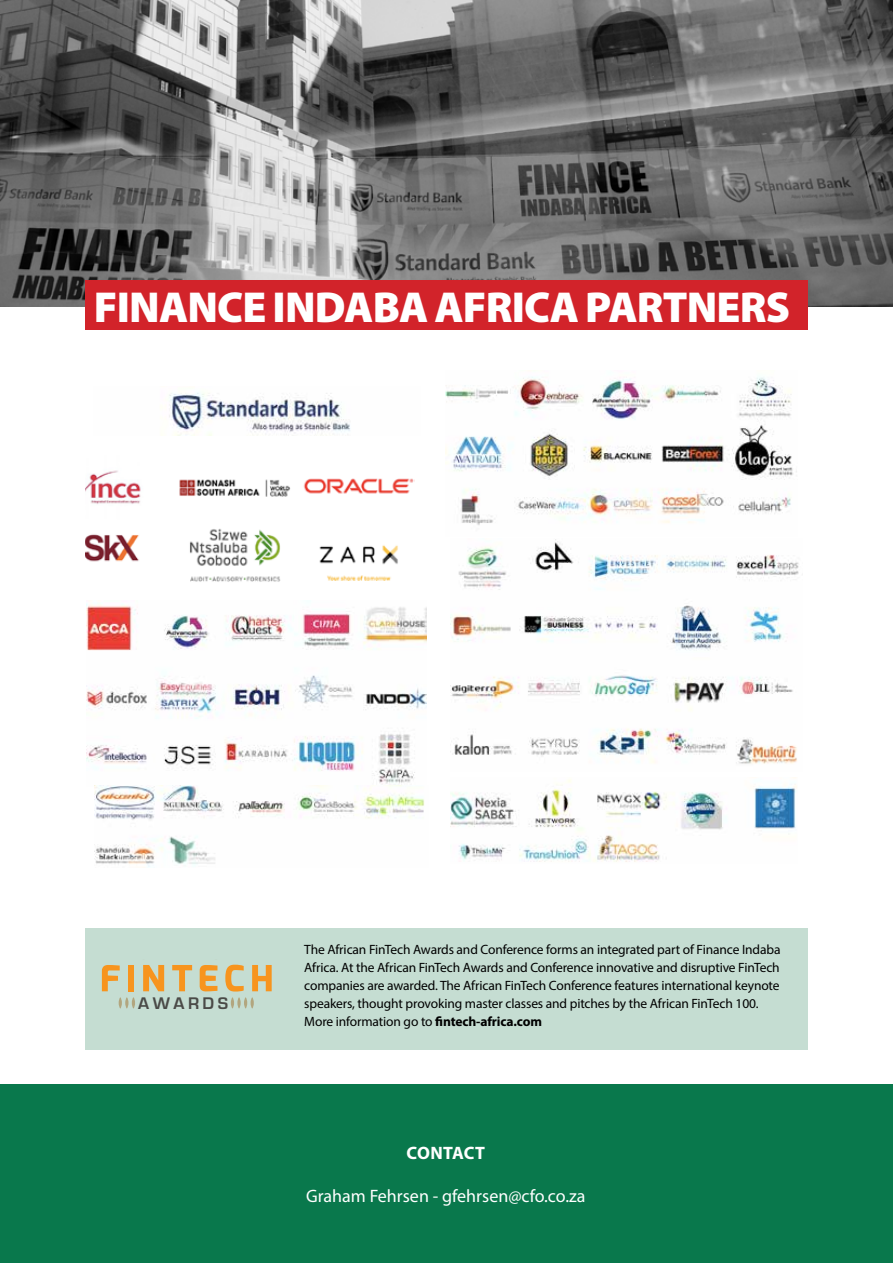
<style>
.page{position:relative;width:893px;height:1263px;background:#fff}
.page>*{position:absolute;margin:0;border:0;box-sizing:border-box;transform-origin:0 0}
.t1{font:900 43.5px "Myriad Pro";letter-spacing:-.02em;color:#fff}
.t2{font:18px "Myriad Pro";color:#fff}
.t3{font:700 18px "Myriad Pro";letter-spacing:.005em;color:#fff}
.t4{font:700 17.4px "Eurostile";letter-spacing:.2em;color:#4a4a47}
.t5{font:13.5px/18px "Myriad Pro";letter-spacing:-.01em;color:#000}
.s1{font-weight:700}
</style>
<div class="page">
<div style="left:0;top:1084px;width:893px;height:179px;background:#09784c"></div>
<img style="left:169px;top:392px;width:181px;height:44px">
<img style="left:85px;top:470px;width:329px;height:112px">
<img style="left:87px;top:600px;width:340px;height:187px">
<img style="left:95px;top:786px;width:332px;height:81px">
<img style="left:446px;top:377px;width:351px;height:148px">
<img style="left:451px;top:539px;width:348px;height:225px">
<img style="left:451px;top:779px;width:346px;height:83px">
<div style="left:85px;top:928px;width:723px;height:121px;background:#c5ddd2"></div>
<svg style="left:102px;top:965px;width:18px;height:26px"></svg>
<div style="left:128px;top:965px;width:6px;height:26px;background:#f7941e"></div>
<svg style="left:143px;top:965px;width:21px;height:26px"></svg>
<svg style="left:172px;top:965px;width:20px;height:26px"></svg>
<svg style="left:200px;top:965px;width:17px;height:26px"></svg>
<svg style="left:225px;top:965px;width:19px;height:26px"></svg>
<svg style="left:252px;top:965px;width:20px;height:26px"></svg>
<svg style="left:244px;top:997px;width:10px;height:12px"></svg>
<svg style="left:237px;top:997px;width:4px;height:12px"></svg>
<svg style="left:231px;top:997px;width:3px;height:12px"></svg>
<svg style="left:119px;top:997px;width:16px;height:12px"></svg>
<img style="left:0;top:0;width:893px;height:306px">
<div style="left:85px;top:281px;width:723px;height:49px;background:#d2232a"></div>
<h1 class="t1" style="left:94px;top:282px;width:698px">FINANCE INDABA AFRICA PARTNERS</h1>
<p class="t4" style="left:138px;top:993px;width:91px">AWARDS</p>
<p class="t5" style="left:304px;top:940px;width:478px">The African FinTech Awards and Conference forms an integrated part of Finance Indaba Africa. At the African FinTech Awards and Conference innovative and disruptive FinTech companies are awarded. The African FinTech Conference features international keynote speakers, thought provoking master classes and pitches by the African FinTech 100.<br>More information go to <span class="s1">fintech-africa.com</span></p>
<h2 class="t3" style="left:407px;top:1141px;width:80px">CONTACT</h2>
<h2 class="t2" style="left:306px;top:1185px;width:281px">Graham Fehrsen - gfehrsen@cfo.co.za</h2>
</div>
